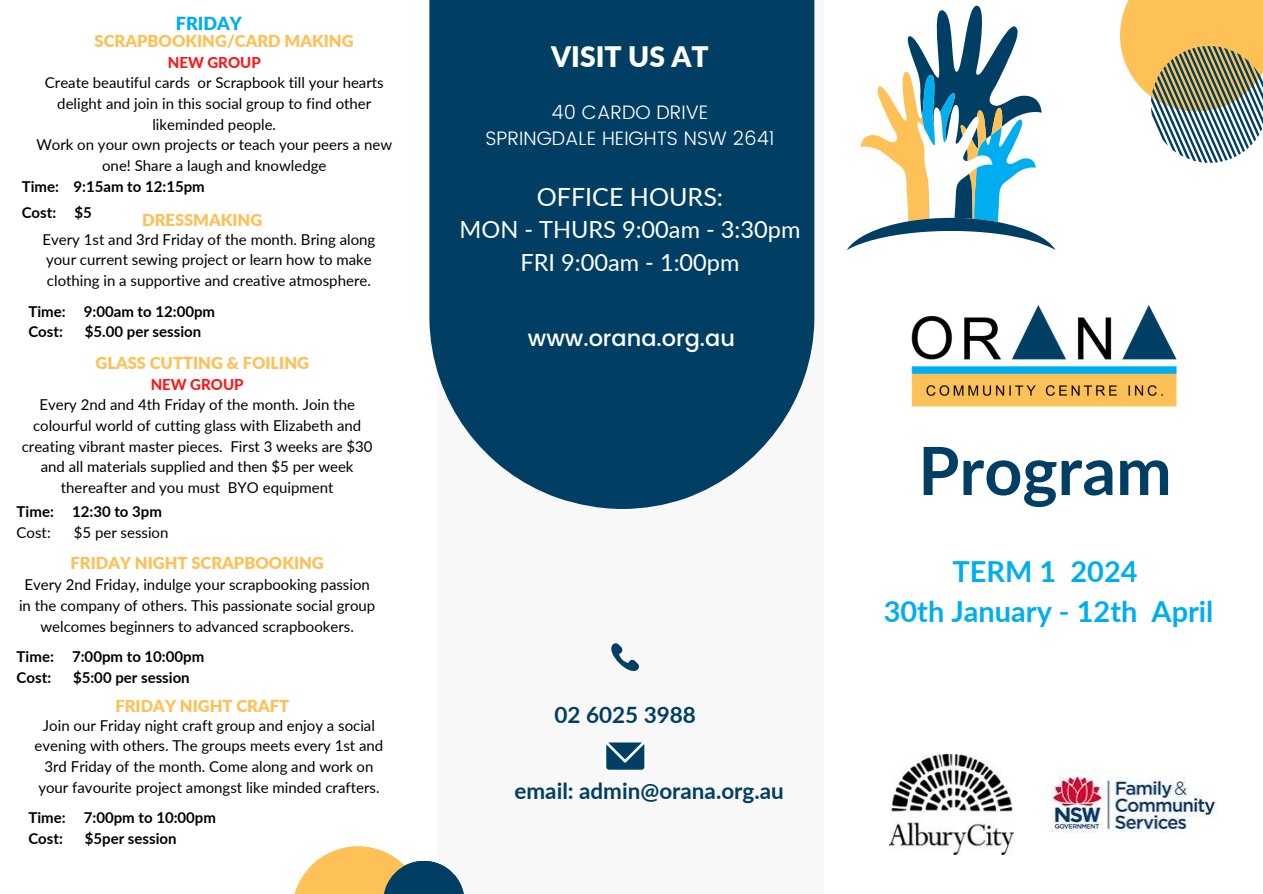
<style>
.page{position:relative;width:1263px;height:894px;background:#fff}
.page>*{position:absolute;margin:0;border:0;box-sizing:border-box;transform-origin:0 0}
.t1{font:700 66.45px "Lato";color:#003f63}
.t2{font:700 28.95px "Lato";color:#00aeef}
.t3{font:900 28.2px "Lato";color:#fff}
.t4{font:25.05px "Lato";color:#fff}
.t5{font:23.55px "Lato";color:#fff}
.t6{font:700 22.5px "Lato";color:#003f63}
.t7{font:500 22.5px "Poppins";color:#fff}
.t8{font:300 19.5px "Poppins";color:#fff}
.t9{font:900 18px "Lato";color:#00aeef}
.t10{font:900 16.5px "Lato";color:#fec157}
.t11{font:15px/20.7px "Lato";color:#000;text-align:center}
.t12{font:700 15px "Lato";color:#000}
.t13{font:800 15px "Lato";color:#ff1616}
</style>
<div class="page">
<div style="left:439px;top:0;width:385px;height:893px;background:#f8f8f8"></div>
<svg style="left:429px;top:0;width:385px;height:509px;background:#134d6e"></svg>
<svg style="left:611px;top:643px;width:28px;height:28px"></svg>
<svg style="left:606px;top:742px;width:38px;height:27px"></svg>
<svg style="left:1120px;top:0;width:143px;height:163px"></svg>
<svg style="left:847px;top:6px;width:195px;height:244px"></svg>
<img style="left:889px;top:754px;width:125px;height:100px">
<img style="left:1049px;top:769px;width:169px;height:64px">
<img style="left:866px;top:217px;width:311px;height:190px">
<svg style="left:295px;top:846px;width:103px;height:47px;fill:#fec157"></svg>
<svg style="left:383px;top:860px;width:81px;height:33px;fill:#003f63"></svg>
<p class="t9" style="left:176px;top:12px;width:68px">FRIDAY</p>
<p class="t10" style="left:95px;top:31px;width:261px">SCRAPBOOKING/CARD MAKING</p>
<p class="t13" style="left:168px;top:53px;width:94px">NEW GROUP</p>
<p class="t11" style="left:45px;top:72px;width:340px">Create beautiful cards or Scrapbook till your hearts delight and join in this social group to find other likeminded people.</p>
<p class="t11" style="left:36px;top:134px;width:357px">Work on your own projects or teach your peers a new one! Share a laugh and knowledge</p>
<p class="t12" style="left:22px;top:177px;width:185px">Time: 9:15am to 12:15pm</p>
<p class="t12" style="left:22px;top:203px;width:72px">Cost: $5</p>
<p class="t10" style="left:142px;top:210px;width:122px">DRESSMAKING</p>
<p class="t11" style="left:42px;top:228px;width:334px;text-align:left">Every 1st and 3rd Friday of the month. Bring along your current sewing project or learn how to make clothing in a supportive and creative atmosphere.</p>
<p class="t12" style="left:28px;top:301px;width:188px">Time: 9:00am to 12:00pm</p>
<p class="t12" style="left:28px;top:322px;width:36px">Cost:</p>
<p class="t12" style="left:85px;top:322px;width:118px">$5.00 per session</p>
<p class="t10" style="left:95px;top:353px;width:215px">GLASS CUTTING &amp; FOILING</p>
<p class="t13" style="left:151px;top:375px;width:94px">NEW GROUP</p>
<p class="t11" style="left:22px;top:394px;width:352px">Every 2nd and 4th Friday of the month. Join the colourful world of cutting glass with Elizabeth and creating vibrant master pieces. First 3 weeks are $30 and all materials supplied and then $5 per week thereafter and you must BYO equipment</p>
<p class="t12" style="left:17px;top:502px;width:147px">Time: 12:30 to 3pm</p>
<p class="t11" style="left:17px;top:521px;width:36px">Cost:</p>
<p class="t11" style="left:74px;top:521px;width:96px">$5 per session</p>
<p class="t10" style="left:70px;top:552px;width:255px">FRIDAY NIGHT SCRAPBOOKING</p>
<p class="t11" style="left:19px;top:574px;width:358px">Every 2nd Friday, indulge your scrapbooking passion in the company of others. This passionate social group welcomes beginners to advanced scrapbookers.</p>
<p class="t12" style="left:17px;top:647px;width:189px">Time: 7:00pm to 10:00pm</p>
<p class="t12" style="left:17px;top:668px;width:36px">Cost:</p>
<p class="t12" style="left:73px;top:668px;width:118px">$5:00 per session</p>
<p class="t11" style="left:35px;top:714px;width:350px">Join our Friday night craft group and enjoy a social evening with others. The groups meets every 1st and 3rd Friday of the month. Come along and work on your favourite project amongst like minded crafters.</p>
<p class="t12" style="left:28px;top:808px;width:189px">Time: 7:00pm to 10:00pm</p>
<p class="t12" style="left:28px;top:828px;width:36px">Cost:</p>
<p class="t12" style="left:85px;top:828px;width:93px">$5per session</p>
<p class="t10" style="left:115px;top:695px;width:175px">FRIDAY NIGHT CRAFT</p>
<p class="t3" style="left:551px;top:39px;width:159px">VISIT US AT</p>
<p class="t8" style="left:552px;top:101px;width:158px">40 CARDO DRIVE</p>
<p class="t8" style="left:485px;top:127px;width:291px">SPRINGDALE HEIGHTS NSW 2641</p>
<p class="t4" style="left:537px;top:181px;width:188px">OFFICE HOURS:</p>
<p class="t5" style="left:460px;top:215px;width:342px">MON - THURS 9:00am - 3:30pm</p>
<p class="t5" style="left:520px;top:248px;width:221px">FRI 9:00am - 1:00pm</p>
<p class="t7" style="left:528px;top:325px;width:209px">www.orana.org.au</p>
<p class="t6" style="left:555px;top:700px;width:143px">02 6025 3988</p>
<p class="t6" style="left:514px;top:776px;width:271px">email: admin@orana.org.au</p>
<p class="t1" style="left:918px;top:429px;width:255px">Program</p>
<p class="t2" style="left:952px;top:553px;width:187px">TERM 1 2024</p>
<p class="t2" style="left:884px;top:593px;width:331px">30th January - 12th April</p>
</div>
